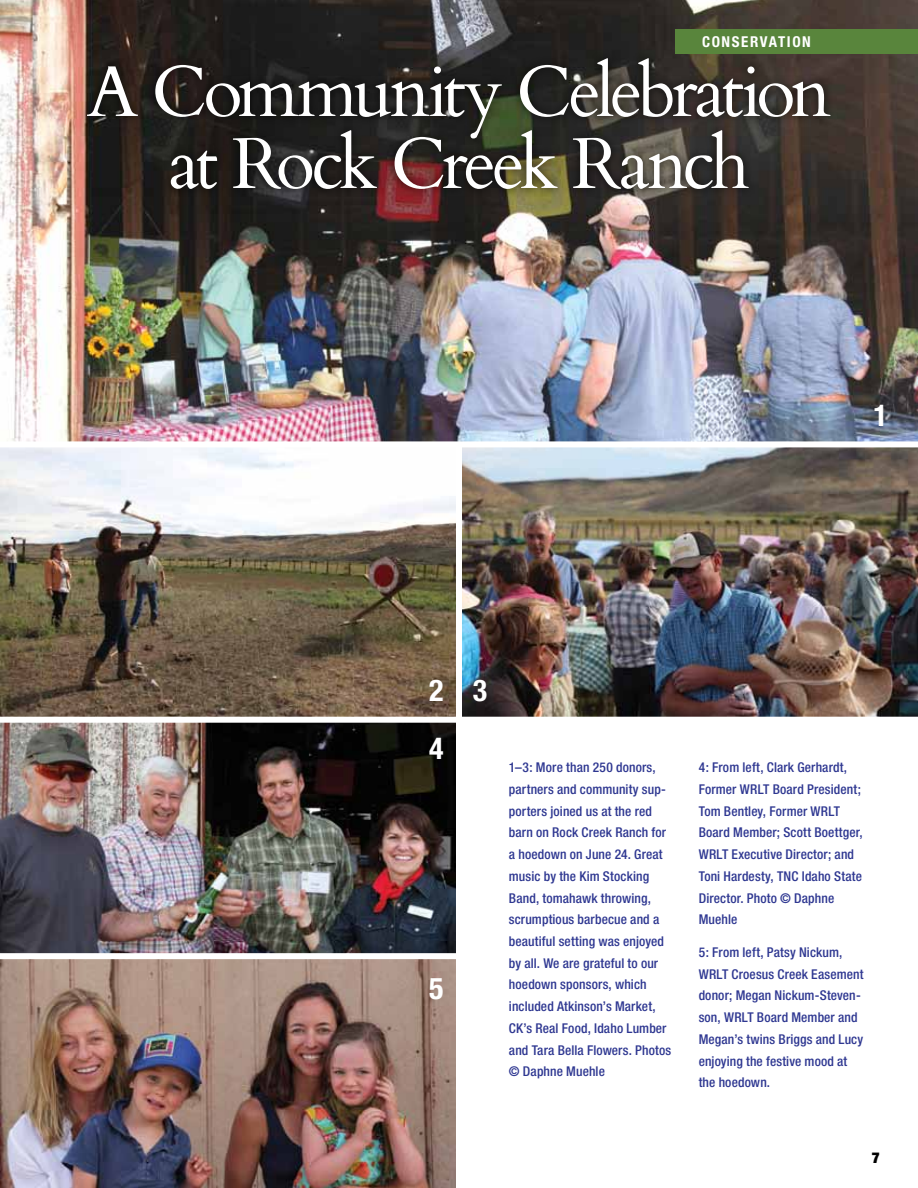
<style>
.page{position:relative;width:918px;height:1188px;background:#fff}
.page>*{position:absolute;margin:0;border:0;box-sizing:border-box;transform-origin:0 0}
.t1{font:72px/72px "Cardo";letter-spacing:-.06em;color:#fff;text-align:center}
.t2{font:700 condensed 30px/57.4px "Helvetica Neue";color:#fff}
.t3{font:700 condensed 15px "Helvetica Neue";letter-spacing:.105em;color:#fff}
.t4{font:900 expanded 15px "Helvetica Neue";color:#000}
.t5{font:500 condensed 13.5px/21.8px "Helvetica Neue";letter-spacing:.01em;color:#2e3791}
</style>
<div class="page">
<img style="left:0;top:0;width:918px;height:441px">
<div style="left:675px;top:29px;width:243px;height:25px;background:#59853c"></div>
<img style="left:0;top:447px;width:456px;height:506px">
<img style="left:462px;top:447px;width:456px;height:270px">
<img style="left:0;top:959px;width:456px;height:229px">
<div style="left:79px;top:49px;width:760px;height:149px;background:#000;opacity:.75"></div>
<div style="left:0;top:717px;width:918px;height:6px;background:#fff"></div>
<p class="t3" style="left:702px;top:33px;width:101px">CONSERVATION</p>
<h1 class="t1" style="left:87px;top:52px;width:746px">A Community Celebration at Rock Creek Ranch</h1>
<h2 class="t2" style="left:874px;top:386px;width:16px">1</h2>
<h2 class="t2" style="left:429px;top:661px;width:59px">2 3<br>4</h2>
<h2 class="t2" style="left:429px;top:959px;width:16px">5</h2>
<p class="t5" style="left:509px;top:756px;width:164px">1–3: More than 250 donors, partners and community sup&shy;porters joined us at the red barn on Rock Creek Ranch for a hoedown on June 24. Great music by the Kim Stocking<br>Band, tomahawk throwing, scrumptious barbecue and a beautiful setting was enjoyed by all. We are grateful to our hoedown sponsors, which included Atkinson’s Market,<br>CK’s Real Food, Idaho Lumber and Tara Bella Flowers. Photos © Daphne Muehle</p>
<p class="t5" style="left:699px;top:756px;width:165px">4: From left, Clark Gerhardt,<br>Former WRLT Board President;<br>Tom Bentley, Former WRLT<br>Board Member; Scott Boettger,<br>WRLT Executive Director; and<br>Toni Hardesty, TNC Idaho State<br>Director. Photo © Daphne<br>Muehle</p>
<p class="t5" style="left:699px;top:941px;width:166px">5: From left, Patsy Nickum,<br>WRLT Croesus Creek Easement donor; Megan Nickum-Steven&shy;son, WRLT Board Member and<br>Megan’s twins Briggs and Lucy enjoying the festive mood at the hoedown.</p>
<p class="t4" style="left:872px;top:1148px;width:9px">7</p>
</div>
